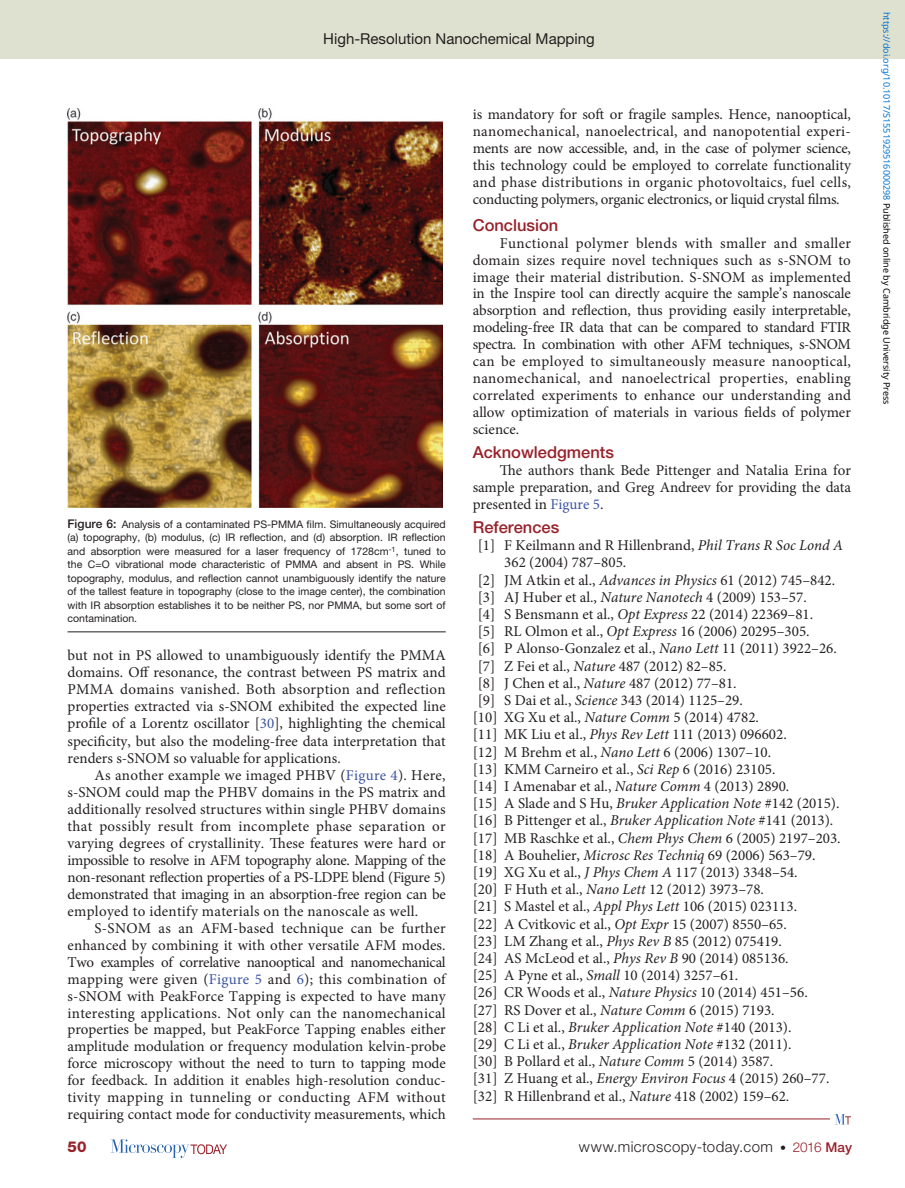
<style>
.page{position:relative;width:905px;height:1188px;background:#fff}
.page>*{position:absolute;margin:0;border:0;box-sizing:border-box;transform-origin:0 0}
.pAckTitle{font:500 16.5px "Helvetica Neue LT Std";color:#98212a}
.pSec1ttl{font:500 16.5px "Helvetica Neue LT Std";color:#98212a}
.pRefTitle{font:500 16.5px "Helvetica Neue LT Std";color:#98212a}
.pPara{font:15px/17px "Minion Pro";color:#231f20;text-align:justify}
.pReference1{font:15px/17.2px "Minion Pro";color:#231f20}
.pFirstpara{font:15px/17px "Minion Pro";color:#231f20;text-align:justify}
.pAckpara{font:15px/17px "Minion Pro";letter-spacing:-.01em;color:#231f20;text-align:justify}
.pReference1Last{font:15px "Minion Pro";color:#231f20}
.t1{font:15px "Helvetica Neue LT Std";color:#231f20}
.t2{font:300 15px "Helvetica Neue LT Std";letter-spacing:.03em;color:#231f20}
.t3{font:800 15px "Helvetica Neue LT Std";color:#98212a}
.pFigureCaption{font:10.5px/13.5px "Helvetica Neue LT Std";color:#231f20;text-align:justify}
.t4{font:9px "Noto Sans";color:#0172cf}
.s1{font-weight:500;font-size:12px}
.s2{color:#3a53a3}
.s3{font-style:italic}
.s4{font-size:12px}
.s5{font-size:13.5px;color:#98212a}
.s6{font-weight:500;font-size:13.5px;color:#98212a}
.s7{color:#000}
</style>
<div class="page">
<div style="left:0;top:0;width:904px;height:58px;background:#dfe1d0"></div>
<svg style="left:111px;top:1139px;width:116px;height:19px"></svg>
<hr style="left:472px;top:1119px;width:358px;height:1px;background:#98212a">
<svg style="left:834px;top:1114px;width:16px;height:11px"></svg>
<img style="left:68px;top:108px;width:374px;height:399px">
<hr style="left:68px;top:631px;width:378px;height:1px;background:#231f20">
<p class="t1" style="left:323px;top:30px;width:273px">High-Resolution Nanochemical Mapping</p>
<p class="pFigureCaption" style="left:68px;top:517px;width:380px"><span class="s1">Figure 6:</span> Analysis of a contaminated PS-PMMA film. Simultaneously acquired (a) topography, (b) modulus, (c) IR reflection, and (d) absorption. IR reflection and absorption were measured for a laser frequency of 1728cm<sup>-1</sup>, tuned to the C=O vibrational mode characteristic of PMMA and absent in PS. While topography, modulus, and reflection cannot unambiguously identify the nature of the tallest feature in topography (close to the image center), the combination with IR absorption establishes it to be neither PS, nor PMMA, but some sort of contamination.</p>
<p class="pFirstpara" style="left:68px;top:647px;width:380px">but not in PS allowed to unambiguously identify the PMMA domains. Off resonance, the contrast between PS matrix and PMMA domains vanished. Both absorption and reflection properties extracted via s-SNOM exhibited the expected line profile of a Lorentz oscillator [<span class="s2">30</span>], highlighting the chemical specificity, but also the modeling-free data interpretation that renders s-SNOM so valuable for applications.</p>
<p class="pPara" style="left:68px;top:766px;width:380px;text-indent:27px">As another example we imaged PHBV (<span class="s2">Figure 4</span>). Here, s-SNOM could map the PHBV domains in the PS matrix and additionally resolved structures within single PHBV domains that possibly result from incomplete phase separation or varying degrees of crystallinity. These features were hard or impossible to resolve in AFM topography alone. Mapping of the non-resonant reflection properties of a PS-LDPE blend (Figure 5) demonstrated that imaging in an absorption-free region can be employed to identify materials on the nanoscale as well.</p>
<p class="pPara" style="left:68px;top:920px;width:380px;text-indent:27px">S-SNOM as an AFM-based technique can be further enhanced by combining it with other versatile AFM modes.<br>Two examples of correlative nanooptical and nanomechanical mapping were given (<span class="s2">Figure 5</span> and <span class="s2">6</span>); this combination of s-SNOM with PeakForce Tapping is expected to have many interesting applications. Not only can the nanomechanical properties be mapped, but PeakForce Tapping enables either amplitude modulation or frequency modulation kelvin-probe force microscopy without the need to turn to tapping mode for feedback. In addition it enables high-resolution conduc&shy;tivity mapping in tunneling or conducting AFM without requiring contact mode for conductivity measurements, which</p>
<p class="pPara" style="left:472px;top:106px;width:380px">is mandatory for soft or fragile samples. Hence, nanooptical, nanomechanical, nanoelectrical, and nanopotential experi&shy;ments are now accessible, and, in the case of polymer science, this technology could be employed to correlate functionality and phase distributions in organic photovoltaics, fuel cells, conducting polymers, organic electronics, or liquid crystal films.</p>
<p class="pSec1ttl" style="left:472px;top:215px;width:87px">Conclusion</p>
<p class="pFirstpara" style="left:472px;top:234px;width:380px;text-indent:27px">Functional polymer blends with smaller and smaller domain sizes require novel techniques such as s-SNOM to image their material distribution. S-SNOM as implemented in the Inspire tool can directly acquire the sample’s nanoscale absorption and reflection, thus providing easily interpretable, modeling-free IR data that can be compared to standard FTIR spectra. In combination with other AFM techniques, s-SNOM can be employed to simultaneously measure nanooptical, nanomechanical, and nanoelectrical properties, enabling correlated experiments to enhance our understanding and allow optimization of materials in various fields of polymer science.</p>
<p class="pAckTitle" style="left:472px;top:442px;width:143px">Acknowledgments</p>
<p class="pAckpara" style="left:472px;top:462px;width:379px;text-indent:27px">The authors thank Bede Pittenger and Natalia Erina for sample preparation, and Greg Andreev for providing the data presented in <span class="s2">Figure 5</span>.</p>
<p class="pRefTitle" style="left:472px;top:517px;width:88px">References</p>
<p class="pReference1" style="left:504px;top:537px;width:340px;text-indent:-27px">[1] F Keilmann and R Hillenbrand, <span class="s3">Phil Trans R Soc Lond A<br></span>362 (2004) 787–805.</p>
<p class="pReference1" style="left:477px;top:571px;width:359px">[2] JM Atkin et al., <span class="s3">Advances in Physics</span> 61 (2012) 745–842.</p>
<p class="pReference1" style="left:477px;top:588px;width:330px">[3] AJ Huber et al., <span class="s3">Nature Nanotech</span> 4 (2009) 153–57.</p>
<p class="pReference1" style="left:477px;top:606px;width:337px">[4] S Bensmann et al., <span class="s3">Opt Express</span> 22 (2014) 22369–81.</p>
<p class="pReference1" style="left:477px;top:623px;width:333px">[5] RL Olmon et al., <span class="s3">Opt Express</span> 16 (2006) 20295–305.</p>
<p class="pReference1" style="left:477px;top:640px;width:361px">[6] P Alonso-Gonzalez et al., <span class="s3">Nano Lett</span> 11 (2011) 3922–26.</p>
<p class="pReference1" style="left:477px;top:657px;width:250px">[7] Z Fei et al., <span class="s3">Nature</span> 487 (2012) 82–85.</p>
<p class="pReference1" style="left:477px;top:674px;width:260px">[8] J Chen et al., <span class="s3">Nature</span> 487 (2012) 77–81.</p>
<p class="pReference1" style="left:477px;top:692px;width:267px">[9] S Dai et al., <span class="s3">Science</span> 343 (2014) 1125–29.</p>
<p class="pReference1" style="left:472px;top:709px;width:288px">[10] XG Xu et al., <span class="s3">Nature Comm</span> 5 (2014) 4782.</p>
<p class="pReference1" style="left:472px;top:726px;width:315px">[11] MK Liu et al., <span class="s3">Phys Rev Lett</span> 111 (2013) 096602.</p>
<p class="pReference1" style="left:472px;top:743px;width:300px">[12] M Brehm et al., <span class="s3">Nano Lett</span> 6 (2006) 1307–10.</p>
<p class="pReference1" style="left:472px;top:760px;width:304px">[13] KMM Carneiro et al., <span class="s3">Sci Rep</span> 6 (2016) 23105.</p>
<p class="pReference1" style="left:472px;top:778px;width:318px">[14] I Amenabar et al., <span class="s3">Nature Comm</span> 4 (2013) 2890.</p>
<p class="pReference1" style="left:472px;top:795px;width:368px">[15] A Slade and S Hu, <span class="s3">Bruker Application Note</span> #142 (2015).</p>
<p class="pReference1" style="left:472px;top:812px;width:362px">[16] B Pittenger et al., <span class="s3">Bruker Application Note</span> #141 (2013).</p>
<p class="pReference1" style="left:472px;top:829px;width:369px">[17] MB Raschke et al., <span class="s3">Chem Phys Chem</span> 6 (2005) 2197–203.</p>
<p class="pReference1" style="left:472px;top:846px;width:344px">[18] A Bouhelier, <span class="s3">Microsc Res Techniq</span> 69 (2006) 563–79.</p>
<p class="pReference1" style="left:472px;top:864px;width:326px">[19] XG Xu et al., <span class="s3">J Phys Chem A</span> 117 (2013) 3348–54.</p>
<p class="pReference1" style="left:472px;top:881px;width:293px">[20] F Huth et al., <span class="s3">Nano Lett</span> 12 (2012) 3973–78.</p>
<p class="pReference1" style="left:472px;top:898px;width:326px">[21] S Mastel et al., <span class="s3">Appl Phys Lett</span> 106 (2015) 023113.</p>
<p class="pReference1" style="left:472px;top:915px;width:315px">[22] A Cvitkovic et al., <span class="s3">Opt Expr</span> 15 (2007) 8550–65.</p>
<p class="pReference1" style="left:472px;top:932px;width:310px">[23] LM Zhang et al., <span class="s3">Phys Rev B</span> 85 (2012) 075419.</p>
<p class="pReference1" style="left:472px;top:950px;width:317px">[24] AS McLeod et al., <span class="s3">Phys Rev B</span> 90 (2014) 085136.</p>
<p class="pReference1" style="left:472px;top:967px;width:267px">[25] A Pyne et al., <span class="s3">Small</span> 10 (2014) 3257–61.</p>
<p class="pReference1" style="left:472px;top:984px;width:336px">[26] CR Woods et al., <span class="s3">Nature Physics</span> 10 (2014) 451–56.</p>
<p class="pReference1" style="left:472px;top:1001px;width:303px">[27] RS Dover et al., <span class="s3">Nature Comm</span> 6 (2015) 7193.</p>
<p class="pReference1" style="left:472px;top:1018px;width:320px">[28] C Li et al., <span class="s3">Bruker Application Note</span> #140 (2013).</p>
<p class="pReference1" style="left:472px;top:1036px;width:320px">[29] C Li et al., <span class="s3">Bruker Application Note</span> #132 (2011).</p>
<p class="pReference1" style="left:472px;top:1053px;width:302px">[30] B Pollard et al., <span class="s3">Nature Comm</span> 5 (2014) 3587.</p>
<p class="pReference1" style="left:472px;top:1070px;width:358px">[31] Z Huang et al., <span class="s3">Energy Environ Focus</span> 4 (2015) 260–77.</p>
<p class="pReference1Last" style="left:472px;top:1086px;width:318px">[32] R Hillenbrand et al., <span class="s3">Nature</span> 418 (2002) 159–62.</p>
<p class="t3" style="left:68px;top:1138px;width:21px">50</p>
<p class="t2" style="left:578px;top:1137px;width:275px">www.microscopy-today.com <span class="s4">•</span> <span class="s5">2016</span> <span class="s6">May</span></p>
<p class="t4" style="left:893px;top:12px;width:394px;rotate:90deg">https://doi.org/10.1017/S1551929516000298 <span class="s7">Published online by Cambridge University Press</span></p>
</div>
